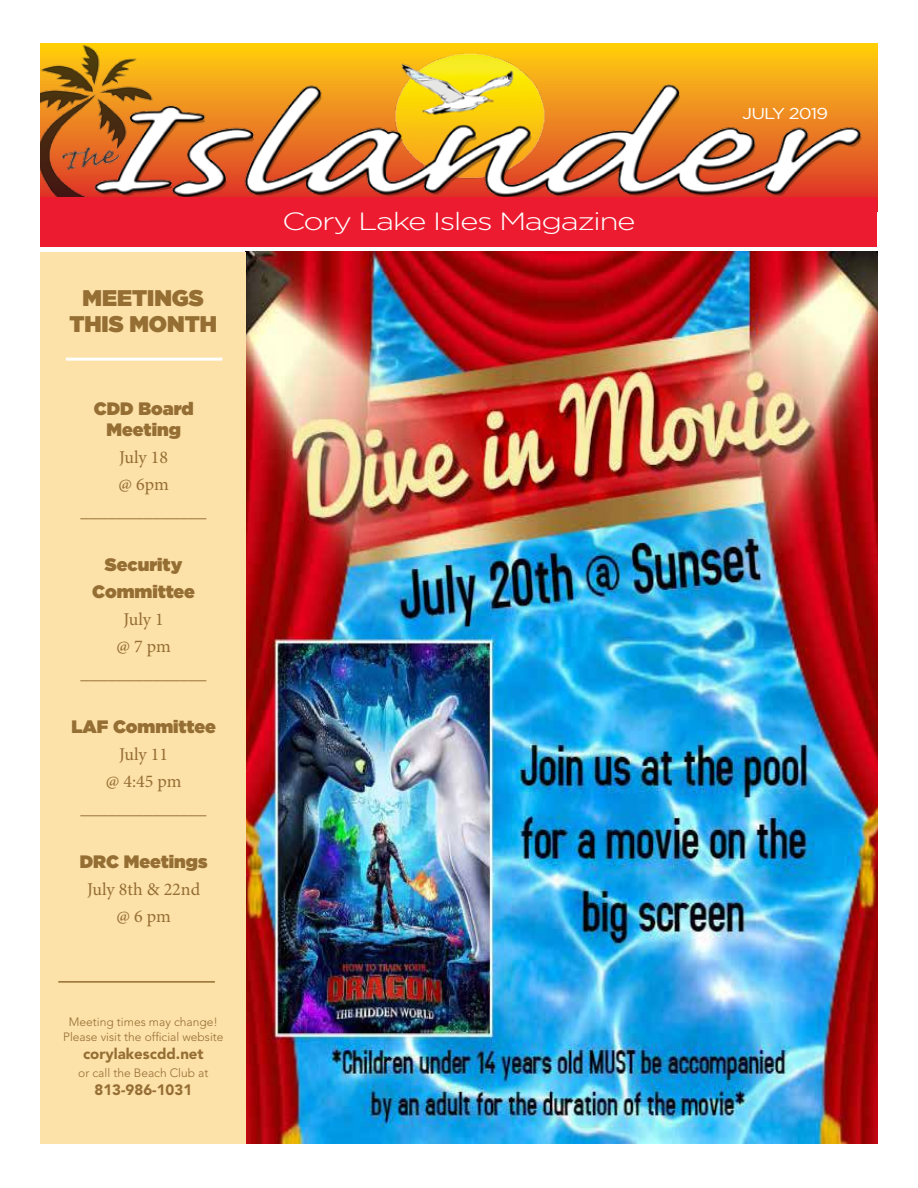
<style>
.page{position:relative;width:918px;height:1188px;background:#fff}
.page>*{position:absolute;margin:0;border:0;box-sizing:border-box;transform-origin:0 0}
.t1{font:300 24.9px "Gotham";letter-spacing:-.05em;color:#fff;scale:1.27 1}
.t2{font:22.5px/26.2px "Gotham Ultra";color:#956e33;text-align:center}
.t3{font:18px/27px "Minion Pro";letter-spacing:-.005em;color:#956e33;text-align:center}
.t4{font:900 18px/21px "Gotham";color:#956e33;text-align:center}
.t5{font:15.75px "Gotham";letter-spacing:-.05em;color:#fff;scale:1.15 1}
.t6{font:900 15px "Avenir";color:#956e33}
.t7{font:300 12px/14.4px "Avenir";color:#956e33;text-align:center}
</style>
<div class="page">
<img style="left:246px;top:252px;width:632px;height:892px">
<div style="left:40px;top:252px;width:206px;height:892px;background:#fce1a9"></div>
<hr style="left:66px;top:358px;width:156px;height:3px;background:#fff">
<hr style="left:58px;top:981px;width:157px;height:2px;background:#956e33">
<img style="left:40px;top:43px;width:838px;height:154px">
<div style="left:40px;top:197px;width:838px;height:49px;background:#ed1b2f"></div>
<h3 class="t2" style="left:69px;top:285px;width:149px">MEETINGS<br>THIS MONTH</h3>
<p class="t4" style="left:94px;top:398px;width:101px">CDD Board<br>Meeting</p>
<p class="t3" style="left:119px;top:445px;width:51px">July 18</p>
<p class="t3" style="left:119px;top:472px;width:52px">@ 6pm</p>
<p class="t3" style="left:81px;top:499px;width:128px">______________</p>
<p class="t4" style="left:92px;top:551px;width:104px;line-height:27px">Security<br>Committee</p>
<p class="t3" style="left:116px;top:607px;width:56px">July 1 @ 7 pm</p>
<p class="t3" style="left:81px;top:661px;width:128px">______________</p>
<p class="t4" style="left:71px;top:716px;width:146px">LAF Committee</p>
<p class="t3" style="left:106px;top:742px;width:77px">July 11<br>@ 4:45 pm</p>
<p class="t3" style="left:81px;top:796px;width:128px">______________</p>
<p class="t4" style="left:80px;top:851px;width:129px">DRC Meetings</p>
<p class="t3" style="left:87px;top:877px;width:115px">July 8th &amp; 22nd @ 6 pm</p>
<p class="t7" style="left:63px;top:1015px;width:162px">Meeting times may change!<br>Please visit the offcial website</p>
<p class="t6" style="left:83px;top:1045px;width:122px">corylakescdd.net</p>
<p class="t7" style="left:78px;top:1066px;width:132px">or call the Beach Club at</p>
<p class="t6" style="left:95px;top:1081px;width:99px">813-986-1031</p>
<p class="t1" style="left:282px;top:206px;width:280px">Cory Lake Isles Magazine</p>
<p class="t5" style="left:742px;top:104px;width:76px">JULY 2019</p>
</div>
